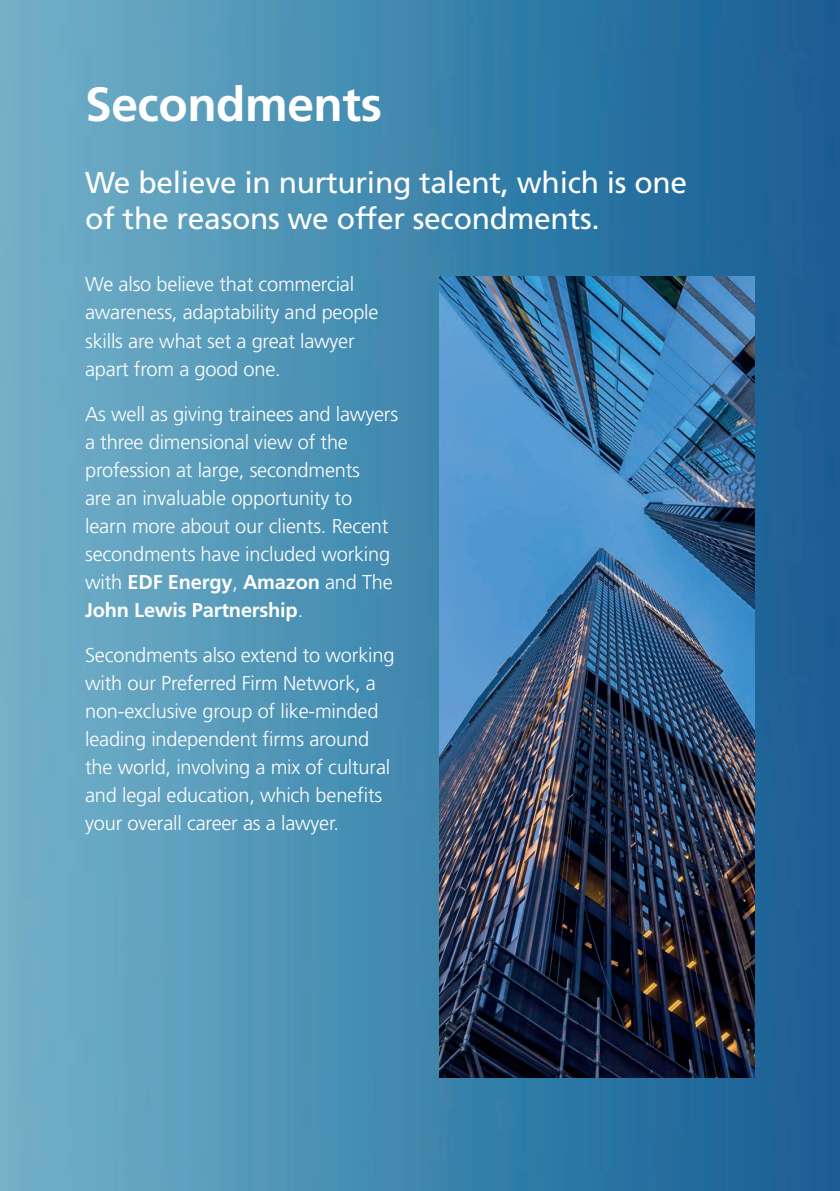
<style>
.page{position:relative;width:840px;height:1191px;background:#fff}
.page>*{position:absolute;margin:0;border:0;box-sizing:border-box;transform-origin:0 0}
.t1{font:700 48px "Frutiger LT Pro";letter-spacing:-.01em;color:#fff}
.t2{font:30px/36px "Frutiger LT Pro";letter-spacing:-.01em;color:#fff}
.t3{font:300 20px/28px "Frutiger LT Pro";letter-spacing:-.01em;color:#fff}
.s1{font-weight:700}
</style>
<div class="page">
<img style="left:0;top:0;width:839px;height:1191px">
<img style="left:439px;top:276px;width:315px;height:801px">
<h1 class="t1" style="left:85px;top:76px;width:298px">Secondments</h1>
<h2 class="t2" style="left:85px;top:164px;width:603px">We believe in nurturing talent, which is one of the reasons we offer secondments.</h2>
<p class="t3" style="left:85px;top:271px;width:295px">We also believe that commercial awareness, adaptability and people skills are what set a great lawyer apart from a good one.</p>
<p class="t3" style="left:85px;top:400px;width:314px">As well as giving trainees and lawyers a three dimensional view of the profession at large, secondments<br>are an invaluable opportunity to learn more about our clients. Recent secondments have included working with <span class="s1">EDF Energy</span>, <span class="s1">Amazon</span> and The<br><span class="s1">John Lewis Partnership</span>.</p>
<p class="t3" style="left:85px;top:641px;width:311px">Secondments also extend to working with our Preferred Firm Network, a non-exclusive group of like-minded leading independent firms around the world, involving a mix of cultural and legal education, which benefits your overall career as a lawyer.</p>
</div>
